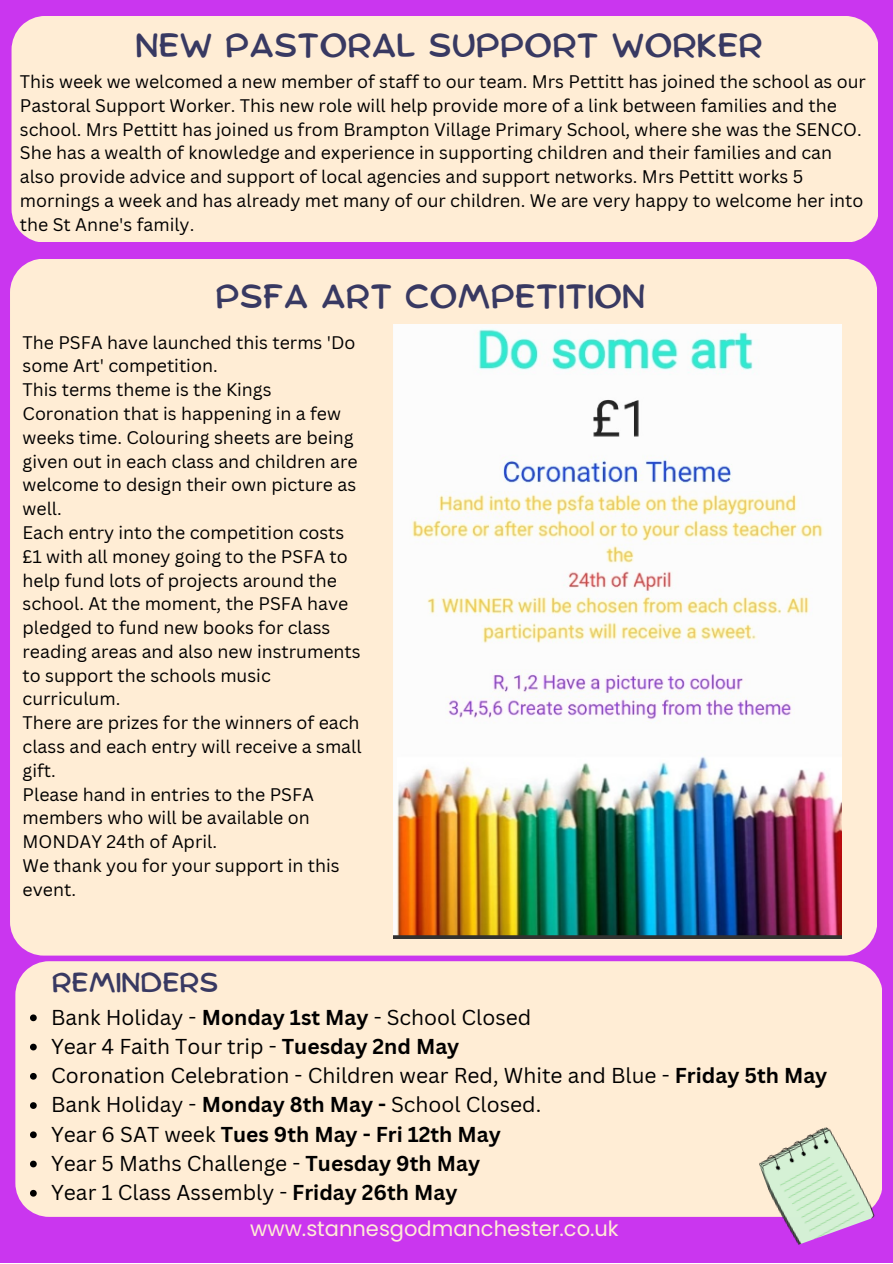
<style>
.page{position:relative;width:893px;height:1264px;background:#fff}
.page>*{position:absolute;margin:0;border:0;box-sizing:border-box;transform-origin:0 0}
.t1{font:33px "Comica";color:#383962}
.t2{font:27px "Comica";color:#383962}
.t3{font:21px/29.2px "Canva Sans";color:#000}
.t4{font:21px "Poppins";color:#ffedd5}
.t5{font:17.7px/23.7px "Canva Sans";color:#000}
.s1{font-weight:700}
</style>
<div class="page">
<div style="left:0;top:0;width:892px;height:1262px;background:#ca36ef"></div>
<div style="left:12px;top:16px;width:865px;height:226px;background:#ffedd5"></div>
<div style="left:10px;top:259px;width:866px;height:696px;background:#ffedd5"></div>
<img style="left:394px;top:324px;width:447px;height:614px">
<div style="left:15px;top:961px;width:866px;height:255px;background:#ffedd5"></div>
<svg style="left:30px;top:1014px;width:7px;height:7px"></svg>
<svg style="left:30px;top:1043px;width:7px;height:7px"></svg>
<svg style="left:30px;top:1072px;width:7px;height:7px"></svg>
<svg style="left:30px;top:1102px;width:7px;height:6px"></svg>
<svg style="left:30px;top:1131px;width:7px;height:7px"></svg>
<svg style="left:30px;top:1160px;width:7px;height:7px"></svg>
<svg style="left:30px;top:1189px;width:7px;height:7px"></svg>
<img style="left:755px;top:1121px;width:120px;height:124px">
<h1 class="t1" style="left:135px;top:31px;width:628px">NEW PASTORAL SUPPORT WORKER</h1>
<p class="t5" style="left:20px;top:69px;width:847px">This week we welcomed a new member of staff to our team. Mrs Pettitt has joined the school as our Pastoral Support Worker. This new role will help provide more of a link between families and the school. Mrs Pettitt has joined us from Brampton Village Primary School, where she was the SENCO.<br>She has a wealth of knowledge and experience in supporting children and their families and can also provide advice and support of local agencies and support networks. Mrs Pettitt works 5 mornings a week and has already met many of our children. We are very happy to welcome her into the St Anne's family.</p>
<h1 class="t1" style="left:215px;top:282px;width:431px">PSFA ART COMPETITION</h1>
<p class="t5" style="left:23px;top:330px;width:340px">The PSFA have launched this terms 'Do some Art' competition.<br>This terms theme is the Kings<br>Coronation that is happening in a few weeks time. Colouring sheets are being given out in each class and children are welcome to design their own picture as well.<br>Each entry into the competition costs £1 with all money going to the PSFA to help fund lots of projects around the school. At the moment, the PSFA have pledged to fund new books for class reading areas and also new instruments to support the schools music curriculum.<br>There are prizes for the winners of each class and each entry will receive a small gift.<br>Please hand in entries to the PSFA members who will be available on<br>MONDAY 24th of April.<br>We thank you for your support in this event.</p>
<h2 class="t2" style="left:52px;top:970px;width:168px">REMINDERS</h2>
<p class="t3" style="left:51px;top:1001px;width:777px">Bank Holiday - <span class="s1">Monday 1st May</span> - School Closed<br>Year 4 Faith Tour trip - <span class="s1">Tuesday 2nd May<br></span>Coronation Celebration - Children wear Red, White and Blue - <span class="s1">Friday 5th May </span>Bank Holiday - <span class="s1">Monday 8th May -</span> School Closed.<br>Year 6 SAT week <span class="s1">Tues 9th May - Fri 12th May<br></span>Year 5 Maths Challenge - <span class="s1">Tuesday 9th May<br></span>Year 1 Class Assembly - <span class="s1">Friday 26th May</span></p>
<p class="t4" style="left:250px;top:1214px;width:370px">www.stannesgodmanchester.co.uk</p>
</div>
